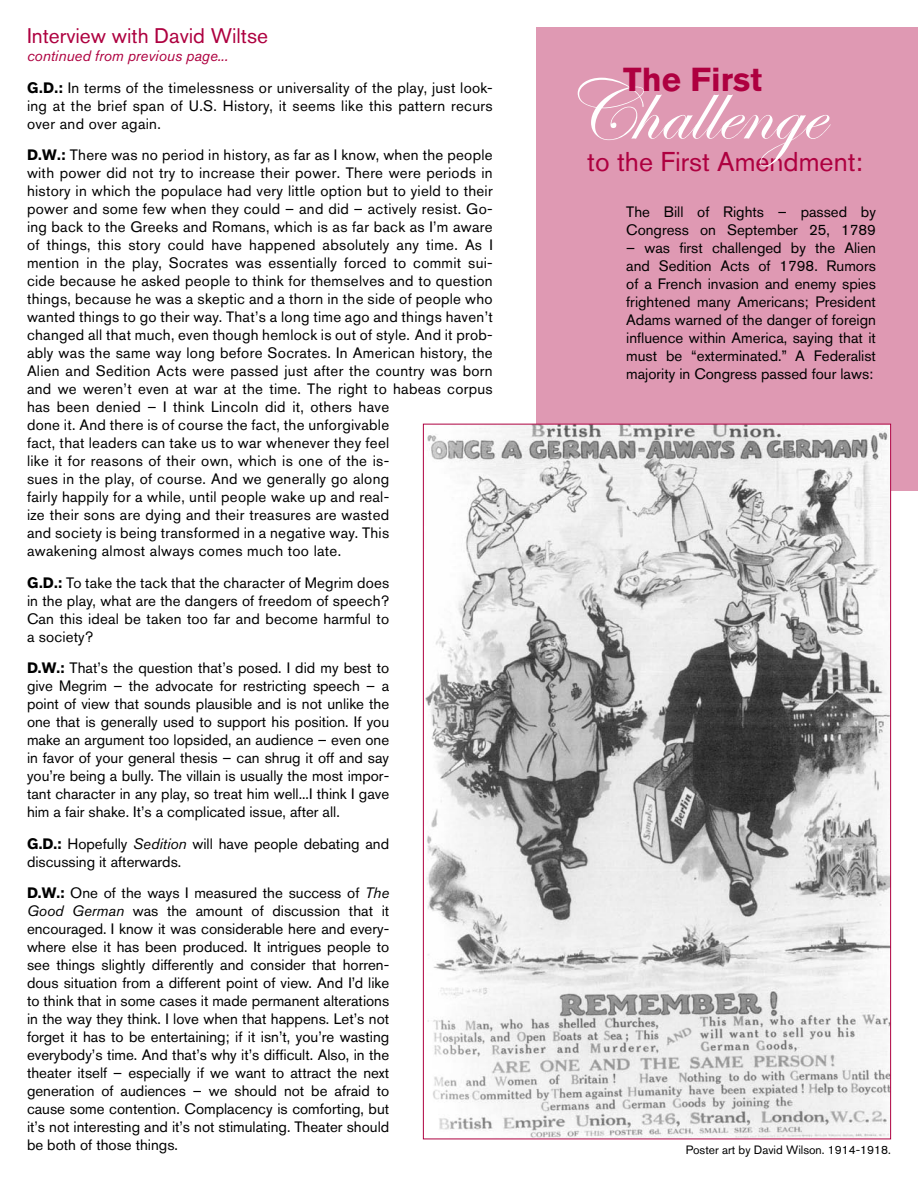
<style>
.page{position:relative;width:918px;height:1188px;background:#fff}
.page>*{position:absolute;margin:0;border:0;box-sizing:border-box;transform-origin:0 0}
.t1{font:87px "Edwardian Script ITC";color:#fff}
.t2{font:700 33px "Akzidenz Grotesk BQ";color:#ae0040}
.t3{font:27px "Akzidenz Grotesk BQ";color:#ae0040}
.t4{font:21px "Akzidenz Grotesk BQ";color:#ae0040}
.t5{font:15px/18px "Akzidenz Grotesk BQ";letter-spacing:.02em;color:#000;text-align:justify}
.t6{font:15px/18px "Akzidenz Grotesk BQ";color:#000}
.t7{font:italic 15px "Akzidenz Grotesk BQ";color:#ae0040}
.t8{font:12px "Akzidenz Grotesk BQ";color:#000}
.s1{font-weight:700}
.s2{font-style:italic}
</style>
<div class="page">
<div style="left:536px;top:27px;width:382px;height:463px;background:#df99b3"></div>
<img style="left:425px;top:426px;width:464px;height:711px">
<p class="t4" style="left:27px;top:23px;width:243px">Interview with David Wiltse</p>
<p class="t7" style="left:27px;top:47px;width:203px">continued from previous page...</p>
<p class="t5" style="left:27px;top:78px;width:467px"><span class="s1">G.D.:</span> In terms of the timelessness or universality of the play, just look&shy;ing at the brief span of U.S. History, it seems like this pattern recurs over and over again.</p>
<p class="t5" style="left:27px;top:146px;width:467px;text-align:left"><span class="s1">D.W.:</span> There was no period in history, as far as I know, when the people with power did not try to increase their power. There were periods in history in which the populace had very little option but to yield to their power and some few when they could – and did – actively resist. Go&shy;ing back to the Greeks and Romans, which is as far back as I’m aware of things, this story could have happened absolutely any time. As I mention in the play, Socrates was essentially forced to commit sui&shy;cide because he asked people to think for themselves and to question things, because he was a skeptic and a thorn in the side of people who wanted things to go their way. That’s a long time ago and things haven’t changed all that much, even though hemlock is out of style. And it prob&shy;ably was the same way long before Socrates. In American history, the Alien and Sedition Acts were passed just after the country was born and we weren’t even at war at the time. The right to habeas corpus has been denied – I think Lincoln did it, others have<br>done it. And there is of course the fact, the unforgivable<br>fact, that leaders can take us to war whenever they feel<br>like it for reasons of their own, which is one of the is-<br>sues in the play, of course. And we generally go along<br>fairly happily for a while, until people wake up and real-<br>ize their sons are dying and their treasures are wasted<br>and society is being transformed in a negative way. This<br>awakening almost always comes much too late.</p>
<p class="t5" style="left:27px;top:573px;width:364px"><span class="s1">G.D.:</span> To take the tack that the character of Megrim does in the play, what are the dangers of freedom of speech?<br>Can this ideal be taken too far and become harmful to a society?</p>
<p class="t5" style="left:27px;top:659px;width:364px"><span class="s1">D.W.:</span> That’s the question that’s posed. I did my best to give Megrim – the advocate for restricting speech – a point of view that sounds plausible and is not unlike the one that is generally used to support his position. If you make an argument too lopsided, an audience – even one in favor of your general thesis – can shrug it off and say you’re being a bully. The villain is usually the most impor&shy;tant character in any play, so treat him well...I think I gave him a fair shake. It’s a complicated issue, after all.</p>
<p class="t6" style="left:27px;top:834px;width:364px"><span class="s1">G.D.:</span> Hopefully <span class="s2">Sedition</span> will have people debating and discussing it afterwards.</p>
<p class="t5" style="left:27px;top:884px;width:364px"><span class="s1">D.W.:</span> One of the ways I measured the success of <span class="s2">The Good German</span> was the amount of discussion that it encouraged. I know it was considerable here and every&shy;where else it has been produced. It intrigues people to see things slightly differently and consider that horren&shy;dous situation from a different point of view. And I’d like to think that in some cases it made permanent alterations in the way they think. I love when that happens. Let’s not forget it has to be entertaining; if it isn’t, you’re wasting everybody’s time. And that’s why it’s difficult. Also, in the theater itself – especially if we want to attract the next generation of audiences – we should not be afraid to cause some contention. Complacency is comforting, but it’s not interesting and it’s not stimulating. Theater should be both of those things.</p>
<p class="t2" style="left:623px;top:60px;width:140px">The First</p>
<p class="t1" style="left:562px;top:64px;width:262px">Challenge</p>
<p class="t3" style="left:587px;top:146px;width:277px">to the First Amendment:</p>
<p class="t6" style="left:626px;top:202px;width:251px">The Bill of Rights – passed by<br>Congress on September 25, 1789</p>
<p class="t5" style="left:626px;top:238px;width:251px">– was first challenged by the Alien and Sedition Acts of 1798. Rumors of a French invasion and enemy spies frightened many Americans; President Adams warned of the danger of foreign influence within America, saying that it must be “exterminated.” A Federalist majority in Congress passed four laws:</p>
<p class="t8" style="left:686px;top:1143px;width:207px">Poster art by David Wilson. 1914-1918.</p>
</div>
